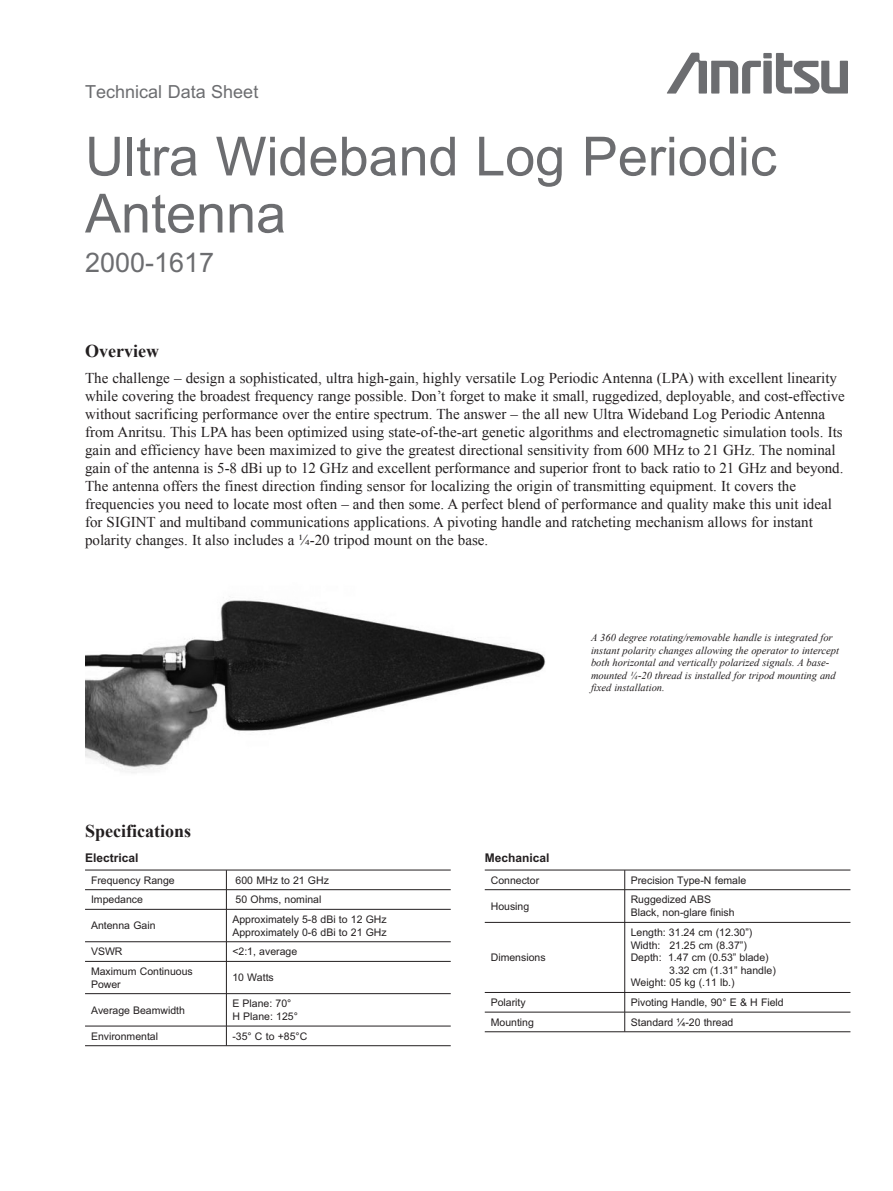
<style>
.page{position:relative;width:893px;height:1191px;background:#fff}
.page>*{position:absolute;margin:0;border:0;box-sizing:border-box;transform-origin:0 0}
.Title_36_pt_Arial_Re{font:54px/57px "Arial";color:#6c6d70}
.Model_Number_18pt_Ar{font:27px "Arial";color:#6c6d70}
._1st_level_Head_12_T{font:700 18px "Times New Roman";color:#231f20}
.t1{font:18px "Arial";color:#6c6d70}
.Body_Text_10_pt_Time{font:15px/18px "Times New Roman";color:#231f20}
.Table_Head_8pt_Bold{font:700 12px "Arial";color:#231f20}
.Table_Txt_7pt_Reg_F{font:10.5px/12.6px "Arial";color:#231f20}
.Figure_Caption{font:italic 10.5px/12.6px "Times New Roman";color:#231f20}
</style>
<div class="page">
<svg style="left:667px;top:53px;width:181px;height:41px"></svg>
<img style="left:86px;top:600px;width:459px;height:173px">
<hr style="left:85px;top:869px;width:366px;height:1px;background:#231f20">
<hr style="left:85px;top:889px;width:366px;height:1px;background:#231f20">
<svg style="left:226px;top:870px;width:1px;height:39px"></svg>
<hr style="left:85px;top:909px;width:366px;height:1px;background:#231f20">
<hr style="left:226px;top:909px;width:1px;height:32px;background:#231f20">
<hr style="left:85px;top:941px;width:366px;height:1px;background:#231f20">
<svg style="left:226px;top:942px;width:1px;height:19px"></svg>
<hr style="left:85px;top:961px;width:366px;height:1px;background:#231f20">
<hr style="left:226px;top:961px;width:1px;height:32px;background:#231f20">
<hr style="left:85px;top:993px;width:366px;height:1px;background:#231f20">
<hr style="left:226px;top:993px;width:1px;height:32px;background:#231f20">
<hr style="left:85px;top:1025px;width:366px;height:1px;background:#231f20">
<svg style="left:226px;top:1026px;width:1px;height:19px"></svg>
<hr style="left:85px;top:1045px;width:366px;height:1px;background:#231f20">
<hr style="left:485px;top:869px;width:365px;height:1px;background:#231f20">
<svg style="left:624px;top:870px;width:1px;height:19px"></svg>
<hr style="left:485px;top:889px;width:365px;height:1px;background:#231f20">
<hr style="left:624px;top:890px;width:1px;height:32px;background:#231f20">
<hr style="left:485px;top:922px;width:365px;height:1px;background:#231f20">
<hr style="left:624px;top:922px;width:1px;height:70px;background:#231f20">
<hr style="left:485px;top:992px;width:365px;height:1px;background:#231f20">
<hr style="left:485px;top:1011px;width:365px;height:1px;background:#231f20">
<svg style="left:624px;top:993px;width:1px;height:38px"></svg>
<hr style="left:485px;top:1031px;width:365px;height:1px;background:#231f20">
<p class="t1" style="left:85px;top:81px;width:175px">Technical Data Sheet</p>
<p class="Title_36_pt_Arial_Re" style="left:85px;top:128px;width:693px">Ultra Wideband Log Periodic<br>Antenna</p>
<p class="Model_Number_18pt_Ar" style="left:85px;top:248px;width:131px">2000-1617</p>
<p class="_1st_level_Head_12_T" style="left:85px;top:340px;width:75px">Overview</p>
<p class="Body_Text_10_pt_Time" style="left:85px;top:369px;width:761px">The challenge – design a sophisticated, ultra high-gain, highly versatile Log Periodic Antenna (LPA) with excellent linearity while covering the broadest frequency range possible. Don’t forget to make it small, ruggedized, deployable, and cost-effective without sacrificing performance over the entire spectrum. The answer – the all new Ultra Wideband Log Periodic Antenna from Anritsu. This LPA has been optimized using state-of-the-art genetic algorithms and electromagnetic simulation tools. Its gain and efficiency have been maximized to give the greatest directional sensitivity from 600 MHz to 21 GHz. The nominal gain of the antenna is 5-8 dBi up to 12 GHz and excellent performance and superior front to back ratio to 21 GHz and beyond.<br>The antenna offers the finest direction finding sensor for localizing the origin of transmitting equipment. It covers the frequencies you need to locate most often – and then some. A perfect blend of performance and quality make this unit ideal for SIGINT and multiband communications applications. A pivoting handle and ratcheting mechanism allows for instant polarity changes. It also includes a ¼-20 tripod mount on the base.</p>
<p class="Figure_Caption" style="left:591px;top:631px;width:249px">A 360 degree rotating/removable handle is integrated for instant polarity changes allowing the operator to intercept both horizontal and vertically polarized signals. A base&shy;mounted ¼-20 thread is installed for tripod mounting and fixed installation.</p>
<p class="_1st_level_Head_12_T" style="left:85px;top:821px;width:108px">Specifications</p>
<p class="Table_Head_8pt_Bold" style="left:85px;top:850px;width:55px">Electrical</p>
<p class="Table_Head_8pt_Bold" style="left:485px;top:850px;width:66px">Mechanical</p>
<p class="Table_Txt_7pt_Reg_F" style="left:91px;top:873px;width:85px">Frequency Range</p>
<p class="Table_Txt_7pt_Reg_F" style="left:236px;top:873px;width:95px">600 MHz to 21 GHz</p>
<p class="Table_Txt_7pt_Reg_F" style="left:91px;top:893px;width:53px">Impedance</p>
<p class="Table_Txt_7pt_Reg_F" style="left:236px;top:893px;width:87px">50 Ohms, nominal</p>
<p class="Table_Txt_7pt_Reg_F" style="left:91px;top:919px;width:66px">Antenna Gain</p>
<p class="Table_Txt_7pt_Reg_F" style="left:232px;top:913px;width:156px">Approximately 5-8 dBi to 12 GHz</p>
<p class="Table_Txt_7pt_Reg_F" style="left:232px;top:925px;width:156px">Approximately 0-6 dBi to 21 GHz</p>
<p class="Table_Txt_7pt_Reg_F" style="left:91px;top:945px;width:33px">VSWR</p>
<p class="Table_Txt_7pt_Reg_F" style="left:232px;top:945px;width:66px">&lt;2:1, average</p>
<p class="Table_Txt_7pt_Reg_F" style="left:91px;top:965px;width:103px">Maximum Continuous<br>Power</p>
<p class="Table_Txt_7pt_Reg_F" style="left:232px;top:971px;width:43px">10 Watts</p>
<p class="Table_Txt_7pt_Reg_F" style="left:91px;top:1003px;width:95px">Average Beamwidth</p>
<p class="Table_Txt_7pt_Reg_F" style="left:232px;top:997px;width:61px">E Plane: 70°</p>
<p class="Table_Txt_7pt_Reg_F" style="left:232px;top:1010px;width:67px">H Plane: 125°</p>
<p class="Table_Txt_7pt_Reg_F" style="left:91px;top:1029px;width:69px">Environmental</p>
<p class="Table_Txt_7pt_Reg_F" style="left:232px;top:1029px;width:76px">-35° C to +85°C</p>
<p class="Table_Txt_7pt_Reg_F" style="left:491px;top:873px;width:50px">Connector</p>
<p class="Table_Txt_7pt_Reg_F" style="left:631px;top:873px;width:117px">Precision Type-N female</p>
<p class="Table_Txt_7pt_Reg_F" style="left:491px;top:900px;width:40px">Housing</p>
<p class="Table_Txt_7pt_Reg_F" style="left:631px;top:893px;width:82px">Ruggedized ABS</p>
<p class="Table_Txt_7pt_Reg_F" style="left:631px;top:906px;width:105px">Black, non-glare finish</p>
<p class="Table_Txt_7pt_Reg_F" style="left:491px;top:951px;width:56px">Dimensions</p>
<p class="Table_Txt_7pt_Reg_F" style="left:631px;top:926px;width:123px">Length: 31.24 cm (12.30”)</p>
<p class="Table_Txt_7pt_Reg_F" style="left:631px;top:938px;width:118px">Width: 21.25 cm (8.37”)</p>
<p class="Table_Txt_7pt_Reg_F" style="left:631px;top:951px;width:140px">Depth: 1.47 cm (0.53” blade)</p>
<p class="Table_Txt_7pt_Reg_F" style="left:669px;top:964px;width:108px">3.32 cm (1.31” handle)</p>
<p class="Table_Txt_7pt_Reg_F" style="left:631px;top:976px;width:105px">Weight: 05 kg (.11 lb.)</p>
<p class="Table_Txt_7pt_Reg_F" style="left:491px;top:996px;width:37px">Polarity</p>
<p class="Table_Txt_7pt_Reg_F" style="left:631px;top:996px;width:155px">Pivoting Handle, 90° E &amp; H Field</p>
<p class="Table_Txt_7pt_Reg_F" style="left:491px;top:1015px;width:45px">Mounting</p>
<p class="Table_Txt_7pt_Reg_F" style="left:631px;top:1015px;width:104px">Standard ¼-20 thread</p>
</div>
